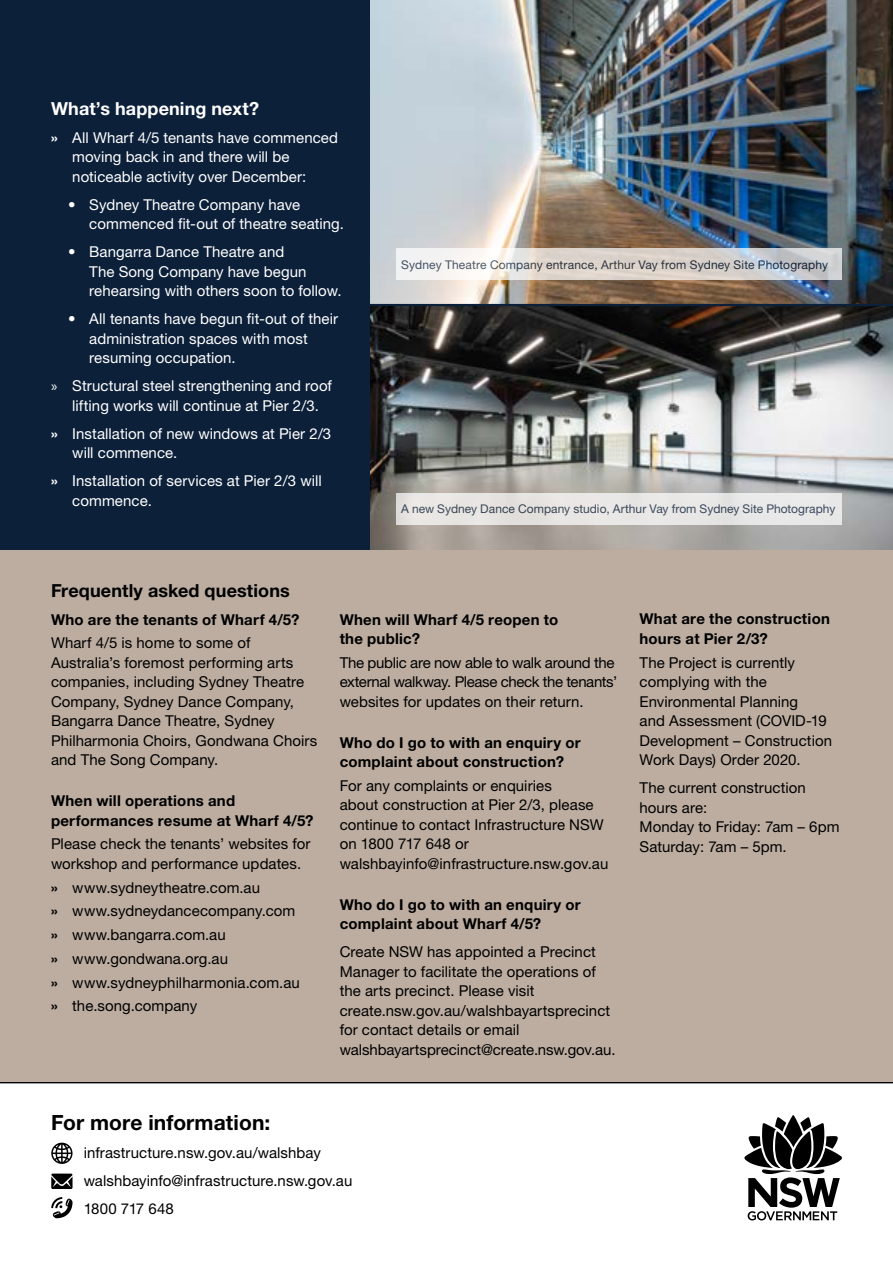
<style>
.page{position:relative;width:893px;height:1263px;background:#fff}
.page>*{position:absolute;margin:0;border:0;box-sizing:border-box;transform-origin:0 0}
.Heading_1{font:700 21px "Helvetica Neue LT Std";letter-spacing:.005em;color:#000}
.Body_Text{font:700 18px "Helvetica Neue LT Std";letter-spacing:.005em;color:#000}
.t1{font:700 18px "Helvetica Neue LT Std";letter-spacing:.005em;color:#fff}
.Body_Text-2{font:15px/19.5px "Helvetica Neue LT Std";letter-spacing:.005em;color:#000}
.Bullet_points{font:15px/19.5px "Helvetica Neue LT Std";letter-spacing:.005em;color:#fff}
.t2{font:700 15px/19.5px "Helvetica Neue LT Std";letter-spacing:.015em;color:#000}
.Bullet_points-2{font:15px "Helvetica Neue LT Std";letter-spacing:.005em;color:#000}
.Body_Text-3{font:15px/19.5px "Helvetica Neue LT Std";letter-spacing:-.02em;color:#000}
.t3{font:12px "Helvetica Neue LT Std";letter-spacing:.005em;color:#0c203a}
.s1{font-weight:700}
.s2{font-family:"Myriad Pro"}
</style>
<div class="page">
<img style="left:370px;top:0;width:523px;height:304px">
<svg style="left:370px;top:306px;width:523px;height:245px;background:#7e7e7d"></svg>
<div style="left:0;top:0;width:370px;height:551px;background:#0c203a"></div>
<hr style="left:0;top:1081px;width:893px;height:2px;background:#000">
<svg style="left:744px;top:1115px;width:98px;height:105px"></svg>
<svg style="left:51px;top:1143px;width:22px;height:21px"></svg>
<svg style="left:51px;top:1173px;width:22px;height:16px"></svg>
<svg style="left:51px;top:1197px;width:22px;height:21px"></svg>
<div style="left:397px;top:493px;width:445px;height:31px;background:#e8e7e5"></div>
<svg style="left:397px;top:249px;width:445px;height:31px"></svg>
<div style="left:0;top:551px;width:893px;height:531px;background:#bcada0"></div>
<hr style="left:368px;top:304px;width:525px;height:2px;background:#0c203a">
<p class="t1" style="left:51px;top:97px;width:210px">What’s happening next?</p>
<p class="Bullet_points" style="left:72px;top:128px;width:267px;text-indent:-21px"><span class="s1">»</span> All Wharf 4/5 tenants have commenced moving back in and there will be noticeable activity over December:</p>
<p class="Bullet_points" style="left:89px;top:195px;width:256px;text-indent:-21px">• Sydney Theatre Company have commenced fit-out of theatre seating.</p>
<p class="Bullet_points" style="left:89px;top:242px;width:254px;text-indent:-21px">• Bangarra Dance Theatre and<br>The Song Company have begun rehearsing with others soon to follow.</p>
<p class="Bullet_points" style="left:89px;top:309px;width:250px;text-indent:-21px">• All tenants have begun fit-out of their administration spaces with most resuming occupation.</p>
<p class="Bullet_points" style="left:51px;top:376px;width:282px;text-align:center"><span class="s2">»</span> Structural steel strengthening and roof lifting works will continue at Pier 2/3.</p>
<p class="Bullet_points" style="left:72px;top:424px;width:261px;text-indent:-21px"><span class="s1">»</span> Installation of new windows at Pier 2/3 will commence.</p>
<p class="Bullet_points" style="left:72px;top:471px;width:251px;text-indent:-21px"><span class="s1">»</span> Installation of services at Pier 2/3 will commence.</p>
<p class="Body_Text" style="left:51px;top:579px;width:240px">Frequently asked questions</p>
<p class="t3" style="left:401px;top:257px;width:429px">Sydney Theatre Company entrance, Arthur Vay from Sydney Site Photography</p>
<p class="t3" style="left:401px;top:502px;width:436px">A new Sydney Dance Company studio, Arthur Vay from Sydney Site Photography</p>
<p class="t2" style="left:51px;top:609px;width:250px">Who are the tenants of Wharf 4/5?</p>
<p class="Body_Text-2" style="left:51px;top:633px;width:268px">Wharf 4/5 is home to some of<br>Australia’s foremost performing arts companies, including Sydney Theatre<br>Company, Sydney Dance Company,<br>Bangarra Dance Theatre, Sydney<br>Philharmonia Choirs, Gondwana Choirs and The Song Company.</p>
<p class="t2" style="left:51px;top:791px;width:264px">When will operations and performances resume at Wharf 4/5?</p>
<p class="Body_Text-2" style="left:51px;top:834px;width:261px">Please check the tenants’ websites for workshop and performance updates.</p>
<p class="Bullet_points-2" style="left:51px;top:878px;width:211px"><span class="s1">»</span> www.sydneytheatre.com.au</p>
<p class="Bullet_points-2" style="left:51px;top:902px;width:246px"><span class="s1">»</span> www.sydneydancecompany.com</p>
<p class="Bullet_points-2" style="left:51px;top:926px;width:176px"><span class="s1">»</span> www.bangarra.com.au</p>
<p class="Bullet_points-2" style="left:51px;top:949px;width:179px"><span class="s1">»</span> www.gondwana.org.au</p>
<p class="Bullet_points-2" style="left:51px;top:973px;width:250px"><span class="s1">»</span> www.sydneyphilharmonia.com.au</p>
<p class="Bullet_points-2" style="left:51px;top:997px;width:148px"><span class="s1">»</span> the.song.company</p>
<p class="t2" style="left:340px;top:609px;width:220px">When will Wharf 4/5 reopen to the public?</p>
<p class="Body_Text-3" style="left:340px;top:652px;width:279px">The public are now able to walk around the external walkway. Please check the tenants’ websites for updates on their return.</p>
<p class="t2" style="left:340px;top:732px;width:242px">Who do I go to with an enquiry or complaint about construction?</p>
<p class="Body_Text-2" style="left:340px;top:775px;width:270px">For any complaints or enquiries<br>about construction at Pier 2/3, please continue to contact Infrastructure NSW on 1800 717 648 or walshbayinfo@infrastructure.nsw.gov.au</p>
<p class="t2" style="left:340px;top:894px;width:242px">Who do I go to with an enquiry or complaint about Wharf 4/5?</p>
<p class="Body_Text-2" style="left:340px;top:942px;width:278px">Create NSW has appointed a Precinct Manager to facilitate the operations of the arts precinct. Please visit create.nsw.gov.au/walshbayartsprecinct for contact details or email walshbayartsprecinct@create.nsw.gov.au.</p>
<p class="Heading_1" style="left:51px;top:1109px;width:221px">For more information:</p>
<p class="Body_Text-2" style="left:84px;top:1143px;width:239px">infrastructure.nsw.gov.au/walshbay</p>
<p class="Body_Text-2" style="left:84px;top:1171px;width:270px">walshbayinfo@infrastructure.nsw.gov.au</p>
<p class="Body_Text-2" style="left:84px;top:1199px;width:92px">1800 717 648</p>
<p class="t2" style="left:639px;top:609px;width:192px">What are the construction hours at Pier 2/3?</p>
<p class="Body_Text-2" style="left:639px;top:652px;width:194px">The Project is currently complying with the<br>Environmental Planning<br>and Assessment (COVID-19<br>Development – Construction<br>Work Days) Order 2020.</p>
<p class="Body_Text-2" style="left:639px;top:778px;width:201px">The current construction hours are:<br>Monday to Friday: 7am – 6pm</p>
<p class="Body_Text-2" style="left:639px;top:836px;width:149px">Saturday: 7am – 5pm.</p>
</div>
